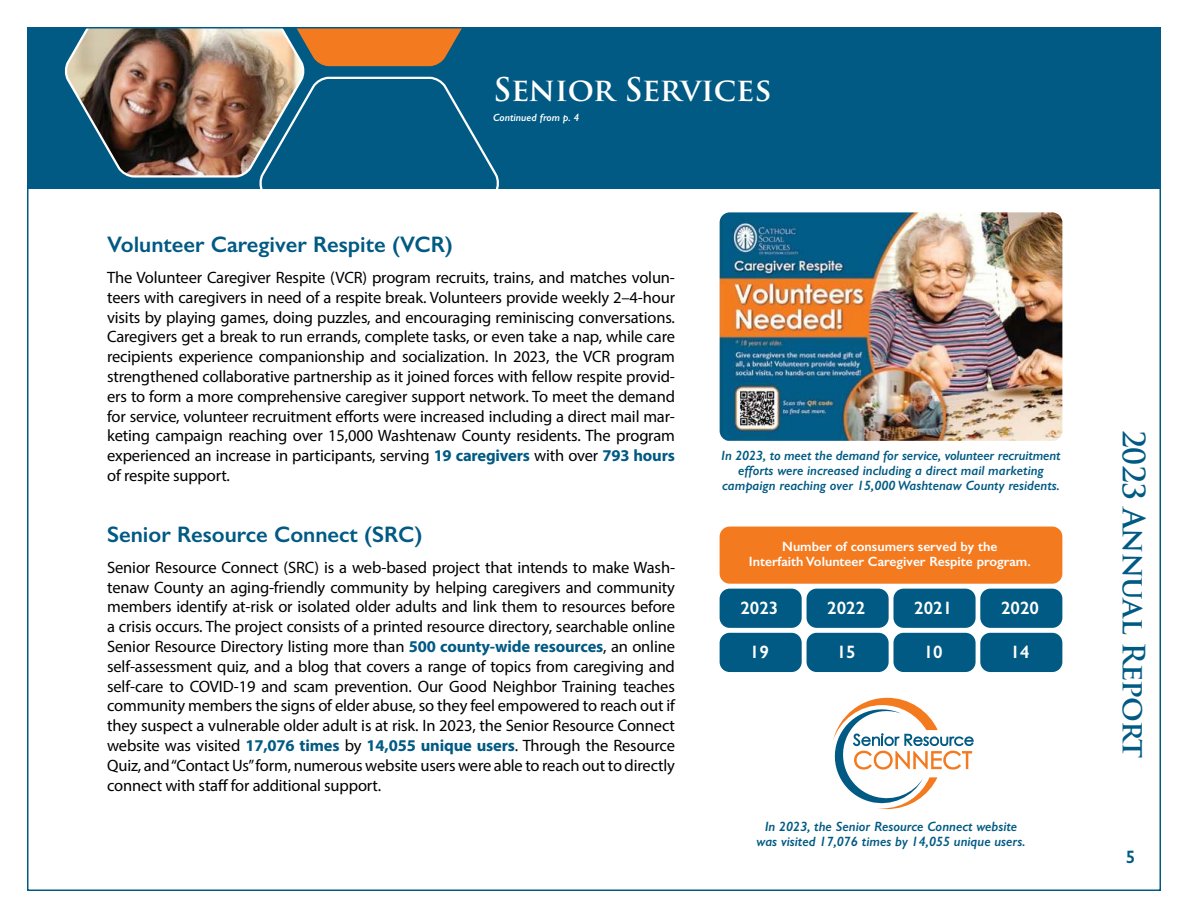
<style>
.page{position:relative;width:1188px;height:918px;background:#fff}
.page>*{position:absolute;margin:0;border:0;box-sizing:border-box;transform-origin:0 0}
.t1{font:700 31.65px "Trajan Pro";letter-spacing:-.015em;color:#fff}
.t2{font:700 30px "Trajan Pro";letter-spacing:-.02em;color:#005a83}
.t3{font:600 22.5px "Gill Sans";color:#005a83}
.t4{font:600 18px "Gill Sans";color:#fff}
.t5{font:600 18px "Gill Sans";color:#005a83}
.t6{font:16.5px/19.8px "Myriad Pro";letter-spacing:-.01em;color:#000;text-align:justify}
.t7{font:italic 600 13.5px/15px "Gill Sans";color:#005a83;text-align:center}
.t8{font:600 13.5px/15px "Gill Sans";color:#fff;text-align:center}
.t9{font:italic 600 10.5px "Gill Sans";color:#fff}
.s1{font-weight:700;color:#005a83}
</style>
<div class="page">
<div style="left:720px;top:589px;width:82px;height:39px;background:#005a83;border-radius:10px"></div>
<div style="left:720px;top:527px;width:342px;height:57px;background:#f47a20;border-radius:10px"></div>
<div style="left:720px;top:633px;width:82px;height:39px;background:#005a83;border-radius:10px"></div>
<div style="left:807px;top:589px;width:82px;height:39px;background:#005a83;border-radius:10px"></div>
<div style="left:807px;top:633px;width:82px;height:39px;background:#005a83;border-radius:10px"></div>
<div style="left:893px;top:589px;width:83px;height:39px;background:#005a83;border-radius:10px"></div>
<div style="left:980px;top:589px;width:82px;height:39px;background:#005a83;border-radius:10px"></div>
<div style="left:893px;top:633px;width:83px;height:39px;background:#005a83;border-radius:10px"></div>
<div style="left:980px;top:633px;width:82px;height:39px;background:#005a83;border-radius:10px"></div>
<div style="left:27px;top:27px;width:1133px;height:162px;background:#005a83"></div>
<img style="left:64px;top:30px;width:241px;height:148px">
<svg style="left:260px;top:30px;width:201px;height:36px;background:#d38445"></svg>
<svg style="left:257px;top:76px;width:242px;height:113px"></svg>
<svg style="left:833px;top:698px;width:141px;height:111px"></svg>
<img style="left:720px;top:212px;width:342px;height:229px">
<h1 class="t1" style="left:493px;top:76px;width:280px">SENIOR SERVICES</h1>
<p class="t9" style="left:493px;top:113px;width:88px">Continued from p. 4</p>
<h3 class="t3" style="left:107px;top:237px;width:347px">Volunteer Caregiver Respite (VCR)</h3>
<p class="t6" style="left:107px;top:269px;width:569px">The Volunteer Caregiver Respite (VCR) program recruits, trains, and matches volun&shy;teers with caregivers in need of a respite break. Volunteers provide weekly 2–4-hour visits by playing games, doing puzzles, and encouraging reminiscing conversations.<br>Caregivers get a break to run errands, complete tasks, or even take a nap, while care recipients experience companionship and socialization. In 2023, the VCR program strengthened collaborative partnership as it joined forces with fellow respite provid&shy;ers to form a more comprehensive caregiver support network. To meet the demand for service, volunteer recruitment efforts were increased including a direct mail mar&shy;keting campaign reaching over 15,000 Washtenaw County residents. The program experienced an increase in participants, serving <span class="s1">19 caregivers</span> with over <span class="s1">793 hours </span>of respite support.</p>
<h3 class="t3" style="left:107px;top:527px;width:317px">Senior Resource Connect (SRC)</h3>
<p class="t6" style="left:107px;top:559px;width:569px">Senior Resource Connect (SRC) is a web-based project that intends to make Wash&shy;tenaw County an aging-friendly community by helping caregivers and community members identify at-risk or isolated older adults and link them to resources before a crisis occurs. The project consists of a printed resource directory, searchable online Senior Resource Directory listing more than <span class="s1">500 county-wide resources</span>, an online self-assessment quiz, and a blog that covers a range of topics from caregiving and self-care to COVID-19 and scam prevention. Our Good Neighbor Training teaches community members the signs of elder abuse, so they feel empowered to reach out if they suspect a vulnerable older adult is at risk. In 2023, the Senior Resource Connect website was visited <span class="s1">17,076 times</span> by <span class="s1">14,055 unique users</span>. Through the Resource Quiz, and “Contact Us” form, numerous website users were able to reach out to directly connect with staff for additional support.</p>
<p class="t7" style="left:721px;top:450px;width:341px">In 2023, to meet the demand for service, volunteer recruitment efforts were increased including a direct mail marketing campaign reaching over 15,000 Washtenaw County residents.</p>
<p class="t8" style="left:749px;top:540px;width:283px">Number of consumers served by the<br>Interfaith Volunteer Caregiver Respite program.</p>
<p class="t4" style="left:740px;top:602px;width:40px">2023</p>
<p class="t4" style="left:750px;top:645px;width:21px">19</p>
<p class="t4" style="left:827px;top:602px;width:40px">2022</p>
<p class="t4" style="left:837px;top:645px;width:21px">15</p>
<p class="t4" style="left:914px;top:602px;width:40px">2021</p>
<p class="t4" style="left:1001px;top:602px;width:40px">2020</p>
<p class="t4" style="left:924px;top:645px;width:21px">10</p>
<p class="t4" style="left:1011px;top:645px;width:21px">14</p>
<p class="t7" style="left:757px;top:820px;width:270px">In 2023, the Senior Resource Connect website was visited 17,076 times by 14,055 unique users.</p>
<h2 class="t2" style="left:1146px;top:430px;width:330px;rotate:90deg">2023 ANNUAL REPORT</h2>
<p class="t5" style="left:1126px;top:851px;width:11px">5</p>
</div>
